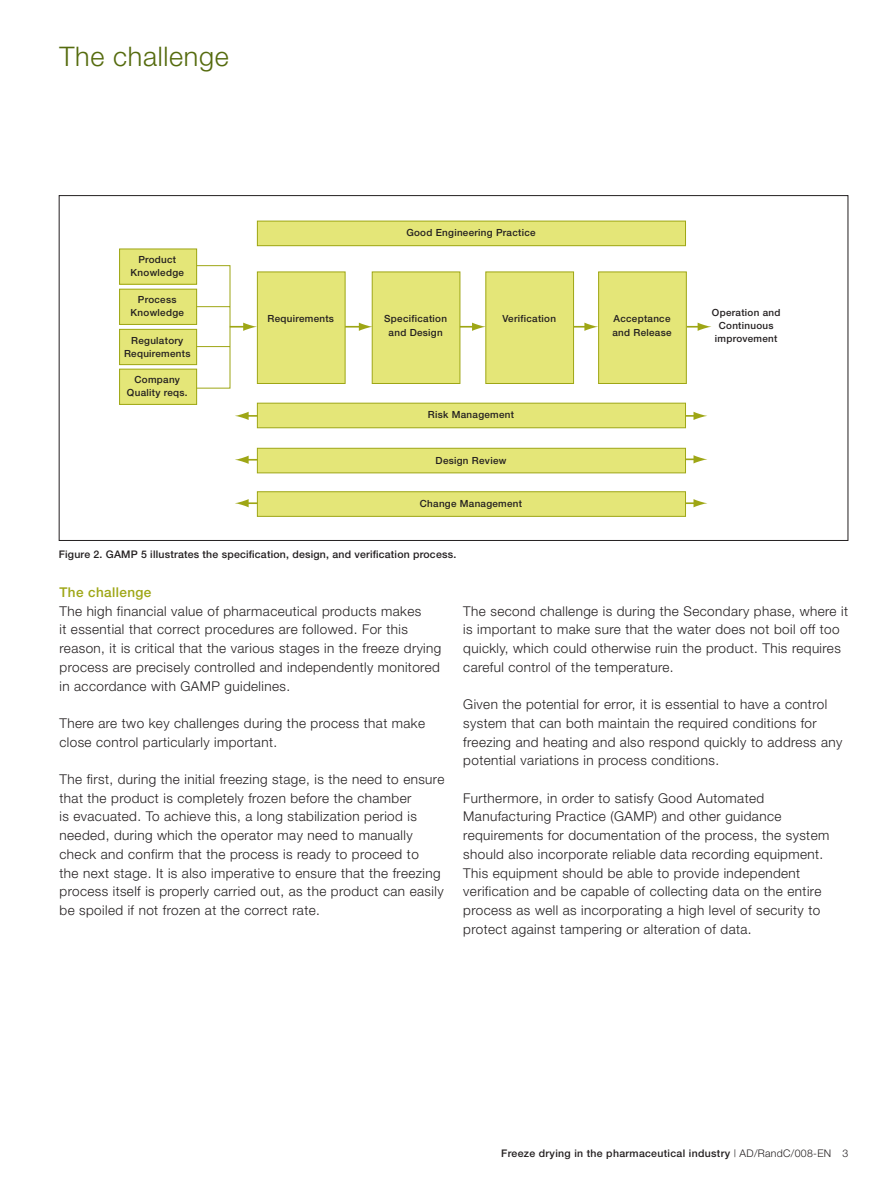
<style>
.page{position:relative;width:893px;height:1188px;background:#fff}
.page>*{position:absolute;margin:0;border:0;box-sizing:border-box;transform-origin:0 0}
.t1{font:300 27px "Helvetica Neue";letter-spacing:.025em;color:#556b0e}
.t2{font:300 13.5px/18.8px "Helvetica Neue";letter-spacing:.03em;color:#231f20}
.t3{font:500 13.5px "Helvetica Neue";letter-spacing:.03em;color:#9ea615}
.t4{font:500 10.5px "Helvetica Neue";letter-spacing:.02em;color:#231f20}
.t5{font:300 10.5px "Helvetica Neue";color:#231f20}
.t6{font:500 9.9px/13px "Helvetica Neue";letter-spacing:.03em;color:#231f20;text-align:center}
.s1{font-weight:300}
</style>
<div class="page">
<svg style="left:686px;top:412px;width:21px;height:8px"></svg>
<svg style="left:686px;top:455px;width:21px;height:8px"></svg>
<svg style="left:686px;top:499px;width:21px;height:8px"></svg>
<svg style="left:235px;top:499px;width:22px;height:8px"></svg>
<svg style="left:235px;top:456px;width:22px;height:8px"></svg>
<svg style="left:235px;top:412px;width:22px;height:8px"></svg>
<div style="left:120px;top:249px;width:77px;height:35px;background:#e4e678"></div>
<div style="left:119px;top:249px;width:78px;height:36px;border:1px solid #9ea615"></div>
<div style="left:120px;top:289px;width:77px;height:35px;background:#e4e678"></div>
<div style="left:119px;top:289px;width:78px;height:36px;border:1px solid #9ea615"></div>
<div style="left:120px;top:329px;width:77px;height:36px;background:#e4e678"></div>
<div style="left:119px;top:329px;width:78px;height:36px;border:1px solid #9ea615"></div>
<div style="left:120px;top:369px;width:77px;height:35px;background:#e4e678"></div>
<div style="left:119px;top:369px;width:78px;height:36px;border:1px solid #9ea615"></div>
<div style="left:257px;top:221px;width:428px;height:25px;background:#e4e678"></div>
<div style="left:257px;top:221px;width:429px;height:25px;border:1px solid #9ea615"></div>
<div style="left:257px;top:403px;width:429px;height:25px;background:#e4e678;border:1px solid #9ea615"></div>
<div style="left:257px;top:448px;width:429px;height:25px;background:#e4e678;border:1px solid #9ea615"></div>
<div style="left:257px;top:491px;width:429px;height:26px;background:#e4e678;border:1px solid #9ea615"></div>
<div style="left:257px;top:272px;width:88px;height:112px;background:#e4e678;border:1px solid #9ea615"></div>
<div style="left:598px;top:272px;width:89px;height:112px;background:#e4e678;border:1px solid #9ea615"></div>
<div style="left:372px;top:272px;width:88px;height:112px;background:#e4e678;border:1px solid #9ea615"></div>
<div style="left:485px;top:272px;width:89px;height:112px;background:#e4e678;border:1px solid #9ea615"></div>
<svg style="left:345px;top:323px;width:28px;height:8px"></svg>
<svg style="left:460px;top:323px;width:26px;height:8px"></svg>
<svg style="left:574px;top:323px;width:24px;height:8px"></svg>
<svg style="left:687px;top:323px;width:24px;height:8px"></svg>
<svg style="left:196px;top:265px;width:61px;height:124px"></svg>
<p class="t1" style="left:60px;top:40px;width:171px">The challenge</p>
<p class="t6" style="left:131px;top:253px;width:55px">Product<br>Knowledge</p>
<p class="t6" style="left:131px;top:293px;width:55px">Process<br>Knowledge</p>
<p class="t6" style="left:124px;top:333px;width:68px">Regulatory<br>Requirements</p>
<p class="t6" style="left:127px;top:373px;width:62px">Company<br>Quality reqs.</p>
<p class="t6" style="left:406px;top:226px;width:131px">Good Engineering Practice</p>
<p class="t6" style="left:268px;top:312px;width:68px">Requirements</p>
<p class="t6" style="left:612px;top:312px;width:61px;text-align:left">Acceptance and Release</p>
<p class="t6" style="left:712px;top:306px;width:70px">Operation and<br>Continuous improvement</p>
<p class="t6" style="left:384px;top:312px;width:64px">Specification and Design</p>
<p class="t6" style="left:502px;top:312px;width:55px">Verification</p>
<p class="t6" style="left:428px;top:408px;width:88px">Risk Management</p>
<p class="t6" style="left:436px;top:453px;width:72px">Design Review</p>
<p class="t6" style="left:420px;top:497px;width:104px">Change Management</p>
<p class="t4" style="left:59px;top:548px;width:399px">Figure 2. GAMP 5 illustrates the specification, design, and verification process.</p>
<p class="t3" style="left:60px;top:584px;width:93px">The challenge</p>
<p class="t2" style="left:60px;top:601px;width:383px">The high financial value of pharmaceutical products makes<br>it essential that correct procedures are followed. For this reason, it is critical that the various stages in the freeze drying process are precisely controlled and independently monitored in accordance with GAMP guidelines.</p>
<p class="t2" style="left:60px;top:713px;width:367px">There are two key challenges during the process that make close control particularly important.</p>
<p class="t2" style="left:60px;top:770px;width:386px">The first, during the initial freezing stage, is the need to ensure that the product is completely frozen before the chamber<br>is evacuated. To achieve this, a long stabilization period is needed, during which the operator may need to manually check and confirm that the process is ready to proceed to<br>the next stage. It is also imperative to ensure that the freezing process itself is properly carried out, as the product can easily be spoiled if not frozen at the correct rate.</p>
<p class="t2" style="left:463px;top:601px;width:386px">The second challenge is during the Secondary phase, where it is important to make sure that the water does not boil off too quickly, which could otherwise ruin the product. This requires careful control of the temperature.</p>
<p class="t2" style="left:463px;top:695px;width:380px">Given the potential for error, it is essential to have a control system that can both maintain the required conditions for freezing and heating and also respond quickly to address any potential variations in process conditions.</p>
<p class="t2" style="left:463px;top:788px;width:367px">Furthermore, in order to satisfy Good Automated Manufacturing Practice (GAMP) and other guidance requirements for documentation of the process, the system should also incorporate reliable data recording equipment.<br>This equipment should be able to provide independent verification and be capable of collecting data on the entire process as well as incorporating a high level of security to protect against tampering or alteration of data.</p>
<p class="t4" style="left:501px;top:1147px;width:332px">Freeze drying in the pharmaceutical industry <span class="s1">| AD/RandC/008-EN</span></p>
<p class="t5" style="left:842px;top:1147px;width:7px">3</p>
</div>
